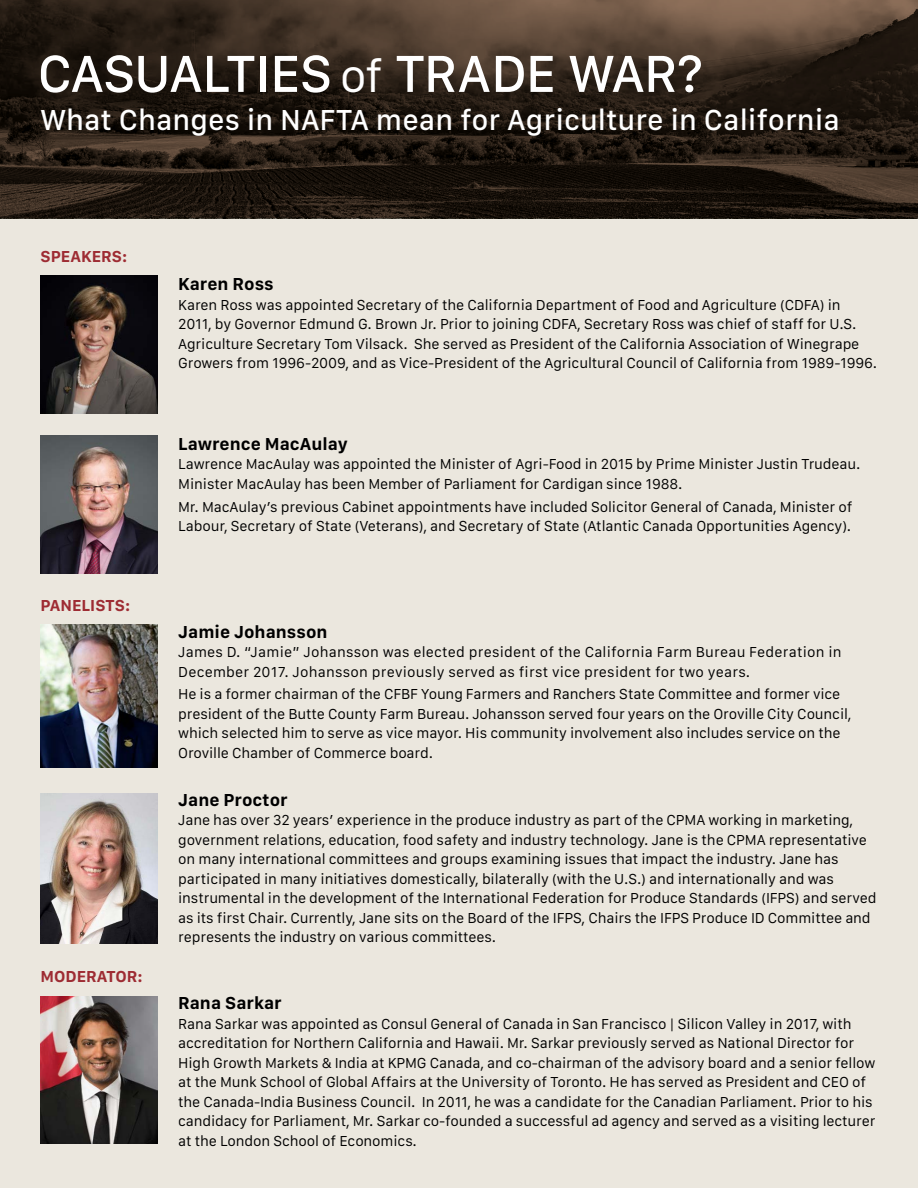
<style>
.page{position:relative;width:918px;height:1188px;background:#ebe7de}
.page>*{position:absolute;margin:0;border:0;box-sizing:border-box;transform-origin:0 0}
.t1{font:500 54px "San Francisco Text";letter-spacing:-.02em;color:#fff}
.t2{font:500 30px "San Francisco Text";color:#fff}
.t3{font:700 18px "San Francisco Text";color:#000}
.t4{font:700 16.5px "San Francisco Text";color:#9e2c33}
.t5{font:15px/19.5px "San Francisco Text";letter-spacing:-.01em;color:#000}
.t6{font:15px/19.5px "San Francisco Text";letter-spacing:.01em;color:#000}
.s1{font-weight:400;font-size:48px}
</style>
<div class="page">
<svg style="left:0;top:0;width:918px;height:218px;background:#2e2319"></svg>
<img style="left:40px;top:436px;width:118px;height:138px">
<img style="left:40px;top:793px;width:118px;height:151px">
<img style="left:40px;top:625px;width:118px;height:143px">
<img style="left:40px;top:997px;width:118px;height:147px">
<img style="left:40px;top:276px;width:118px;height:138px">
<h1 class="t1" style="left:38px;top:40px;width:667px">CASUALTIES <span class="s1">of</span> TRADE WAR?</h1>
<h2 class="t2" style="left:40px;top:101px;width:801px">What Changes in NAFTA mean for Agriculture in California</h2>
<p class="t4" style="left:40px;top:246px;width:88px">SPEAKERS:</p>
<p class="t4" style="left:40px;top:595px;width:91px">PANELISTS:</p>
<p class="t4" style="left:40px;top:967px;width:104px">MODERATOR:</p>
<p class="t3" style="left:178px;top:273px;width:97px">Karen Ross</p>
<p class="t5" style="left:178px;top:296px;width:700px">Karen Ross was appointed Secretary of the California Department of Food and Agriculture (CDFA) in 2011, by Governor Edmund G. Brown Jr. Prior to joining CDFA, Secretary Ross was chief of staff for U.S.<br>Agriculture Secretary Tom Vilsack. She served as President of the California Association of Winegrape Growers from 1996-2009, and as Vice-President of the Agricultural Council of California from 1989-1996.</p>
<p class="t3" style="left:178px;top:433px;width:171px">Lawrence MacAulay</p>
<p class="t5" style="left:178px;top:456px;width:684px">Lawrence MacAulay was appointed the Minister of Agri-Food in 2015 by Prime Minister Justin Trudeau.<br>Minister MacAulay has been Member of Parliament for Cardigan since 1988.</p>
<p class="t5" style="left:178px;top:498px;width:676px">Mr. MacAulay’s previous Cabinet appointments have included Solicitor General of Canada, Minister of<br>Labour, Secretary of State (Veterans), and Secretary of State (Atlantic Canada Opportunities Agency).</p>
<p class="t3" style="left:178px;top:620px;width:151px">Jamie Johansson</p>
<p class="t6" style="left:178px;top:643px;width:665px">James D. “Jamie” Johansson was elected president of the California Farm Bureau Federation in<br>December 2017. Johansson previously served as first vice president for two years.</p>
<p class="t5" style="left:178px;top:686px;width:675px">He is a former chairman of the CFBF Young Farmers and Ranchers State Committee and former vice president of the Butte County Farm Bureau. Johansson served four years on the Oroville City Council, which selected him to serve as vice mayor. His community involvement also includes service on the Oroville Chamber of Commerce board.</p>
<p class="t3" style="left:178px;top:789px;width:111px">Jane Proctor</p>
<p class="t5" style="left:178px;top:812px;width:700px">Jane has over 32 years’ experience in the produce industry as part of the CPMA working in marketing, government relations, education, food safety and industry technology. Jane is the CPMA representative on many international committees and groups examining issues that impact the industry. Jane has participated in many initiatives domestically, bilaterally (with the U.S.) and internationally and was instrumental in the development of the International Federation for Produce Standards (IFPS) and served as its first Chair. Currently, Jane sits on the Board of the IFPS, Chairs the IFPS Produce ID Committee and represents the industry on various committees.</p>
<p class="t3" style="left:178px;top:992px;width:105px">Rana Sarkar</p>
<p class="t5" style="left:178px;top:1015px;width:699px">Rana Sarkar was appointed as Consul General of Canada in San Francisco | Silicon Valley in 2017, with accreditation for Northern California and Hawaii. Mr. Sarkar previously served as National Director for High Growth Markets &amp; India at KPMG Canada, and co-chairman of the advisory board and a senior fellow at the Munk School of Global Affairs at the University of Toronto. He has served as President and CEO of the Canada-India Business Council. In 2011, he was a candidate for the Canadian Parliament. Prior to his candidacy for Parliament, Mr. Sarkar co-founded a successful ad agency and served as a visiting lecturer at the London School of Economics.</p>
</div>
